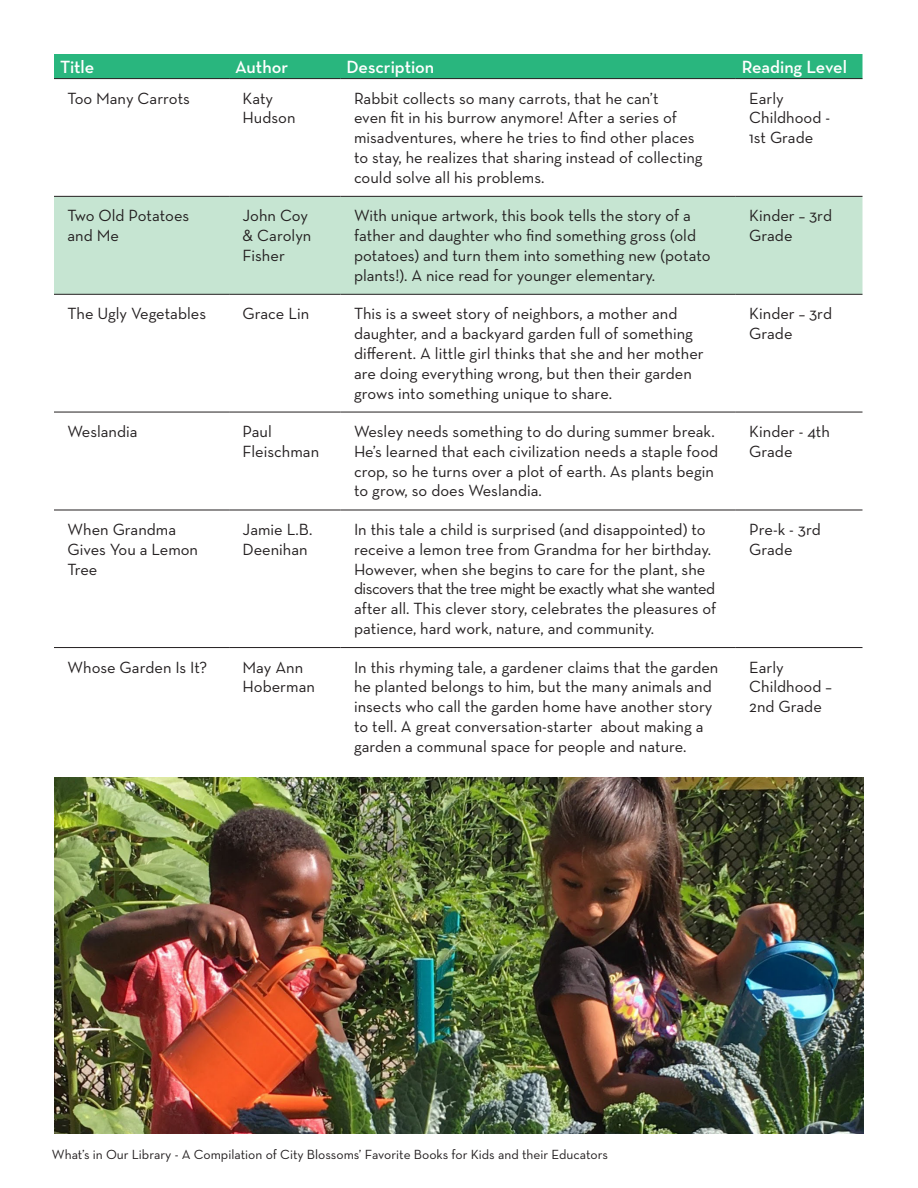
<style>
.page{position:relative;width:918px;height:1188px;background:#fff}
.page>*{position:absolute;margin:0;border:0;box-sizing:border-box;transform-origin:0 0}
.t1{font:600 18px "Neutra Text";color:#fff}
.t2{font:16.5px/19.8px "Neutra Text";color:#231f20}
.t3{font:13.5px "Neutra Text";color:#231f20}
</style>
<div class="page">
<div style="left:54px;top:54px;width:808px;height:24px;background:#29b67e"></div>
<div style="left:54px;top:197px;width:808px;height:97px;background:#c6e5d2"></div>
<hr style="left:54px;top:78px;width:175px;height:1px;background:#231f20">
<hr style="left:229px;top:78px;width:112px;height:1px;background:#231f20">
<hr style="left:341px;top:78px;width:395px;height:1px;background:#231f20">
<hr style="left:736px;top:78px;width:127px;height:1px;background:#231f20">
<hr style="left:54px;top:196px;width:175px;height:1px;background:#231f20">
<hr style="left:229px;top:196px;width:112px;height:1px;background:#231f20">
<hr style="left:341px;top:196px;width:395px;height:1px;background:#231f20">
<hr style="left:736px;top:196px;width:127px;height:1px;background:#231f20">
<hr style="left:54px;top:294px;width:175px;height:1px;background:#231f20">
<hr style="left:229px;top:294px;width:112px;height:1px;background:#231f20">
<hr style="left:341px;top:294px;width:395px;height:1px;background:#231f20">
<hr style="left:736px;top:294px;width:127px;height:1px;background:#231f20">
<hr style="left:54px;top:412px;width:175px;height:1px;background:#231f20">
<hr style="left:229px;top:412px;width:112px;height:1px;background:#231f20">
<hr style="left:341px;top:412px;width:395px;height:1px;background:#231f20">
<hr style="left:736px;top:412px;width:127px;height:1px;background:#231f20">
<hr style="left:54px;top:510px;width:175px;height:1px;background:#231f20">
<hr style="left:229px;top:510px;width:112px;height:1px;background:#231f20">
<hr style="left:341px;top:510px;width:395px;height:1px;background:#231f20">
<hr style="left:736px;top:510px;width:127px;height:1px;background:#231f20">
<hr style="left:54px;top:647px;width:175px;height:1px;background:#231f20">
<hr style="left:229px;top:647px;width:112px;height:1px;background:#231f20">
<hr style="left:341px;top:647px;width:395px;height:1px;background:#231f20">
<hr style="left:736px;top:647px;width:127px;height:1px;background:#231f20">
<img style="left:54px;top:778px;width:810px;height:356px">
<p class="t1" style="left:60px;top:55px;width:36px">Title</p>
<p class="t1" style="left:235px;top:55px;width:55px">Author</p>
<p class="t1" style="left:347px;top:55px;width:89px">Description</p>
<p class="t1" style="left:742px;top:55px;width:107px">Reading Level</p>
<p class="t2" style="left:68px;top:88px;width:124px">Too Many Carrots</p>
<p class="t2" style="left:243px;top:88px;width:54px">Katy<br>Hudson</p>
<p class="t2" style="left:354px;top:88px;width:350px">Rabbit collects so many carrots, that he can’t<br>even fit in his burrow anymore! After a series of misadventures, where he tries to find other places to stay, he realizes that sharing instead of collecting could solve all his problems.</p>
<p class="t2" style="left:749px;top:88px;width:82px">Early<br>Childhood -<br>1st Grade</p>
<p class="t2" style="left:68px;top:206px;width:123px">Two Old Potatoes and Me</p>
<p class="t2" style="left:243px;top:206px;width:70px">John Coy &amp; Carolyn<br>Fisher</p>
<p class="t2" style="left:354px;top:206px;width:358px">With unique artwork, this book tells the story of a father and daughter who find something gross (old potatoes) and turn them into something new (potato plants!). A nice read for younger elementary.</p>
<p class="t2" style="left:749px;top:206px;width:84px">Kinder – 3rd<br>Grade</p>
<p class="t2" style="left:68px;top:304px;width:140px">The Ugly Vegetables</p>
<p class="t2" style="left:243px;top:304px;width:68px">Grace Lin</p>
<p class="t2" style="left:354px;top:304px;width:351px">This is a sweet story of neighbors, a mother and daughter, and a backyard garden full of something different. A little girl thinks that she and her mother are doing everything wrong, but then their garden grows into something unique to share.</p>
<p class="t2" style="left:749px;top:304px;width:84px">Kinder – 3rd<br>Grade</p>
<p class="t2" style="left:68px;top:421px;width:72px">Weslandia</p>
<p class="t2" style="left:243px;top:421px;width:78px">Paul<br>Fleischman</p>
<p class="t2" style="left:354px;top:421px;width:366px">Wesley needs something to do during summer break.<br>He’s learned that each civilization needs a staple food crop, so he turns over a plot of earth. As plants begin to grow, so does Weslandia.</p>
<p class="t2" style="left:749px;top:421px;width:82px">Kinder - 4th<br>Grade</p>
<p class="t2" style="left:68px;top:519px;width:132px">When Grandma<br>Gives You a Lemon<br>Tree</p>
<p class="t2" style="left:243px;top:519px;width:71px">Jamie L.B.<br>Deenihan</p>
<p class="t2" style="left:354px;top:519px;width:364px">In this tale a child is surprised (and disappointed) to receive a lemon tree from Grandma for her birthday.<br>However, when she begins to care for the plant, she discovers that the tree might be exactly what she wanted after all. This clever story, celebrates the pleasures of patience, hard work, nature, and community.</p>
<p class="t2" style="left:749px;top:519px;width:73px">Pre-k - 3rd<br>Grade</p>
<p class="t2" style="left:68px;top:657px;width:141px">Whose Garden Is It?</p>
<p class="t2" style="left:243px;top:657px;width:74px">May Ann<br>Hoberman</p>
<p class="t2" style="left:354px;top:657px;width:366px">In this rhyming tale, a gardener claims that the garden he planted belongs to him, but the many animals and insects who call the garden home have another story to tell. A great conversation-starter about making a garden a communal space for people and nature.</p>
<p class="t2" style="left:749px;top:657px;width:84px">Early<br>Childhood –<br>2nd Grade</p>
<p class="t3" style="left:52px;top:1146px;width:558px">What’s in Our Library - A Compilation of City Blossoms’ Favorite Books for Kids and their Educators</p>
</div>
